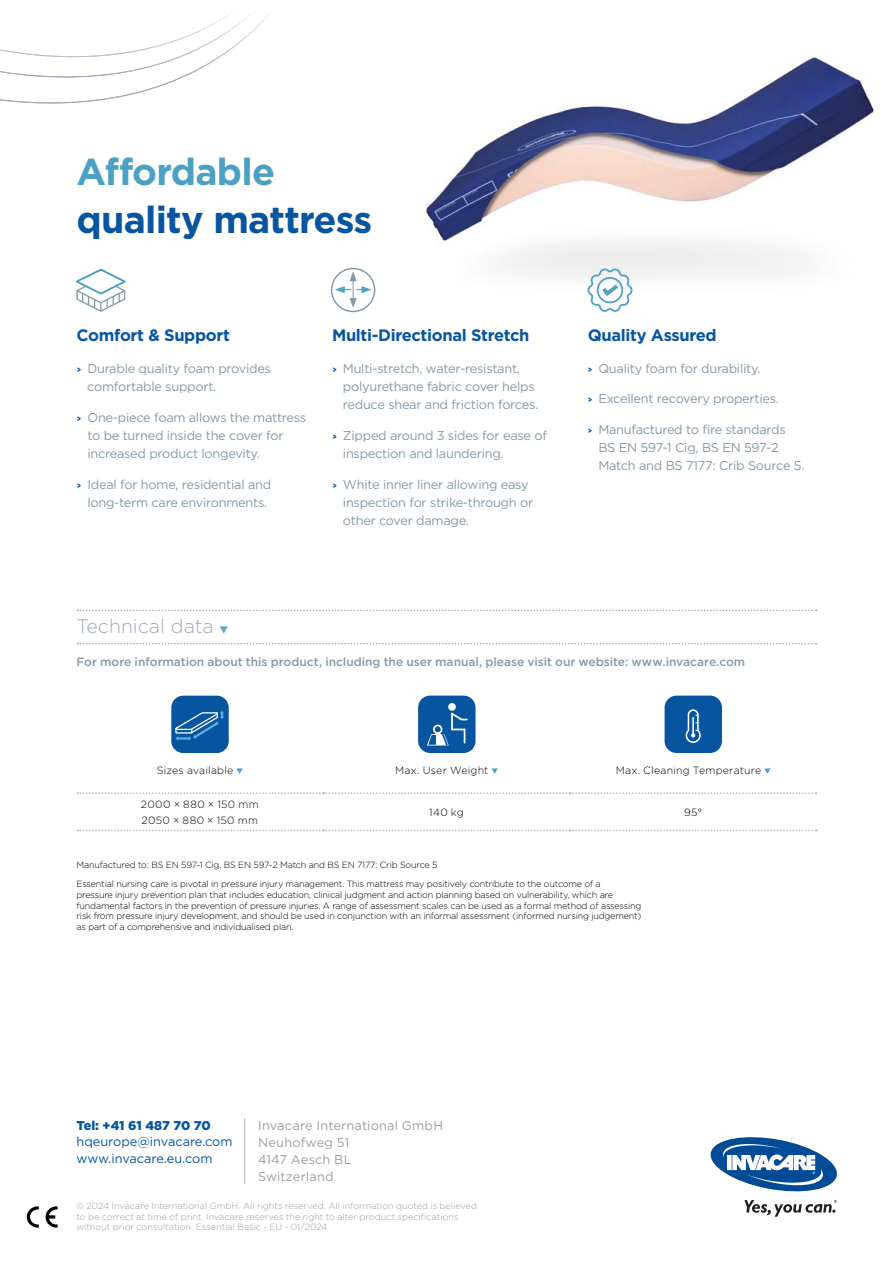
<style>
.page{position:relative;width:893px;height:1263px;background:#fff}
.page>*{position:absolute;margin:0;border:0;box-sizing:border-box;transform-origin:0 0}
.t1{font:700 37.5px "Gotham";letter-spacing:-.02em;color:#0755a0}
.t2{font:700 37.5px "Gotham";letter-spacing:-.02em;color:#4ca0c3}
.t3{font:300 19.5px "Gotham";color:#a0aab5}
.t4{font:700 16.5px "Gotham";letter-spacing:-.02em;color:#0755a0}
.t5{font:12.75px/18.3px "Gotham";letter-spacing:-.02em;color:#859aa5}
.t6{font:12.75px/17.2px "Gotham";letter-spacing:.015em;color:#9d9d9c}
.t7{font:12.75px/16.5px "Gotham";color:#0755a0}
.t8{font:900 12.75px "Gotham";letter-spacing:-.015em;color:#0755a0}
.t9{font:500 12px "Gotham";color:#859aa5}
.t10{font:300 10.5px/16.8px "Gotham";letter-spacing:.02em;color:#000}
.t11{font:300 9px/10.8px "Gotham";letter-spacing:-.02em;color:#000}
.t12{font:300 9px/10.8px "Gotham";color:#9d9d9c}
.s1{font-family:"DIN2014";font-weight:700;font-size:9.75px;color:#0755a0}
</style>
<div class="page">
<img style="left:353px;top:57px;width:522px;height:256px">
<hr style="left:244px;top:1118px;width:1px;height:66px;background:#b3b2b2">
<svg style="left:77px;top:609px;width:740px;height:2px"></svg>
<svg style="left:77px;top:643px;width:740px;height:1px"></svg>
<svg style="left:76px;top:268px;width:50px;height:44px"></svg>
<svg style="left:587px;top:268px;width:45px;height:44px"></svg>
<div style="left:331px;top:268px;width:44px;height:44px;border:2px solid #859aa5;border-radius:50%"></div>
<svg style="left:335px;top:271px;width:36px;height:37px"></svg>
<div style="left:171px;top:696px;width:57px;height:57px;background:#0755a0;border-radius:12px"></div>
<svg style="left:175px;top:711px;width:49px;height:30px"></svg>
<div style="left:418px;top:696px;width:57px;height:57px;background:#0755a0;border-radius:12px"></div>
<div style="left:448px;top:703px;width:8px;height:8px;background:#fff;border-radius:50%"></div>
<svg style="left:427px;top:712px;width:41px;height:33px"></svg>
<div style="left:665px;top:696px;width:57px;height:57px;background:#0755a0;border-radius:12px"></div>
<svg style="left:685px;top:709px;width:17px;height:34px"></svg>
<svg style="left:710px;top:1137px;width:127px;height:80px"></svg>
<svg style="left:353px;top:57px;width:355px;height:111px"></svg>
<svg style="left:0;top:15px;width:697px;height:122px"></svg>
<svg style="left:27px;top:1206px;width:12px;height:21px"></svg>
<svg style="left:46px;top:1206px;width:12px;height:21px"></svg>
<svg style="left:220px;top:626px;width:8px;height:7px"></svg>
<svg style="left:77px;top:792px;width:740px;height:2px"></svg>
<svg style="left:77px;top:830px;width:740px;height:1px"></svg>
<svg style="left:237px;top:768px;width:6px;height:6px"></svg>
<svg style="left:492px;top:768px;width:6px;height:6px"></svg>
<svg style="left:764px;top:768px;width:6px;height:6px"></svg>
<h1 class="t2" style="left:77px;top:146px;width:200px">Affordable</h1>
<h1 class="t1" style="left:77px;top:194px;width:297px">quality mattress</h1>
<h3 class="t4" style="left:77px;top:324px;width:155px">Comfort &amp; Support</h3>
<h3 class="t5" style="left:87px;top:359px;width:185px;text-indent:-11px"><span class="s1">&gt;</span> Durable quality foam provides comfortable support.</h3>
<h3 class="t5" style="left:87px;top:408px;width:220px;text-indent:-11px"><span class="s1">&gt;</span> One-piece foam allows the mattress to be turned inside the cover for increased product longevity.</h3>
<h3 class="t5" style="left:77px;top:475px;width:196px;text-align:center"><span class="s1">&gt;</span> Ideal for home, residential and long-term care environments.</h3>
<h3 class="t4" style="left:332px;top:324px;width:199px">Multi-Directional Stretch</h3>
<h3 class="t5" style="left:343px;top:359px;width:197px;text-indent:-11px"><span class="s1">&gt;</span> Multi-stretch, water-resistant, polyurethane fabric cover helps reduce shear and friction forces.</h3>
<h3 class="t5" style="left:343px;top:426px;width:206px;text-indent:-11px"><span class="s1">&gt;</span> Zipped around 3 sides for ease of inspection and laundering.</h3>
<h3 class="t5" style="left:343px;top:475px;width:192px;text-indent:-11px"><span class="s1">&gt;</span> White inner liner allowing easy inspection for strike-through or other cover damage.</h3>
<h3 class="t4" style="left:588px;top:324px;width:130px">Quality Assured</h3>
<h3 class="t5" style="left:587px;top:359px;width:174px"><span class="s1">&gt;</span> Quality foam for durability.</h3>
<h3 class="t5" style="left:587px;top:390px;width:193px"><span class="s1">&gt;</span> Excellent recovery properties.</h3>
<h3 class="t5" style="left:598px;top:420px;width:208px;text-indent:-11px"><span class="s1">&gt;</span> Manufactured to fire standards<br>BS EN 597-1 Cig, BS EN 597-2<br>Match and BS 7177: Crib Source 5.</h3>
<h2 class="t3" style="left:77px;top:616px;width:139px">Technical data</h2>
<h3 class="t9" style="left:77px;top:655px;width:670px">For more information about this product, including the user manual, please visit our website: www.invacare.com</h3>
<p class="t10" style="left:157px;top:762px;width:78px">Sizes available</p>
<p class="t10" style="left:395px;top:762px;width:95px">Max. User Weight</p>
<p class="t10" style="left:616px;top:762px;width:147px">Max. Cleaning Temperature</p>
<p class="t10" style="left:141px;top:795px;width:119px">2000 × 880 × 150 mm<br>2050 × 880 × 150 mm</p>
<p class="t10" style="left:429px;top:804px;width:36px">140 kg</p>
<p class="t10" style="left:684px;top:804px;width:20px">95°</p>
<p class="t11" style="left:77px;top:856px;width:526px;line-height:18.6px">Manufactured to: BS EN 597-1 Cig, BS EN 597-2 Match and BS EN 7177: Crib Source 5<br>Essential nursing care is pivotal in pressure injury management. This mattress may positively contribute to the outcome of a</p>
<p class="t11" style="left:77px;top:889px;width:566px">pressure injury prevention plan that includes education, clinical judgment and action planning based on vulnerability, which are fundamental factors in the prevention of pressure injuries. A range of assessment scales can be used as a formal method of assessing risk from pressure injury development, and should be used in conjunction with an informal assessment (informed nursing judgement) as part of a comprehensive and individualised plan.</p>
<h3 class="t8" style="left:77px;top:1116px;width:136px">Tel: +41 61 487 70 70</h3>
<h3 class="t7" style="left:77px;top:1133px;width:158px">hqeurope@invacare.com www.invacare.eu.com</h3>
<p class="t12" style="left:77px;top:1200px;width:402px">© 2024 Invacare International GmbH. All rights reserved. All information quoted is believed to be correct at time of print. Invacare reserves the right to alter product specifications without prior consultation. Essential Basic - EU - 01/2024</p>
<h3 class="t6" style="left:258px;top:1116px;width:186px">Invacare International GmbH<br>Neuhofweg 51<br>4147 Aesch BL<br>Switzerland</h3>
</div>
